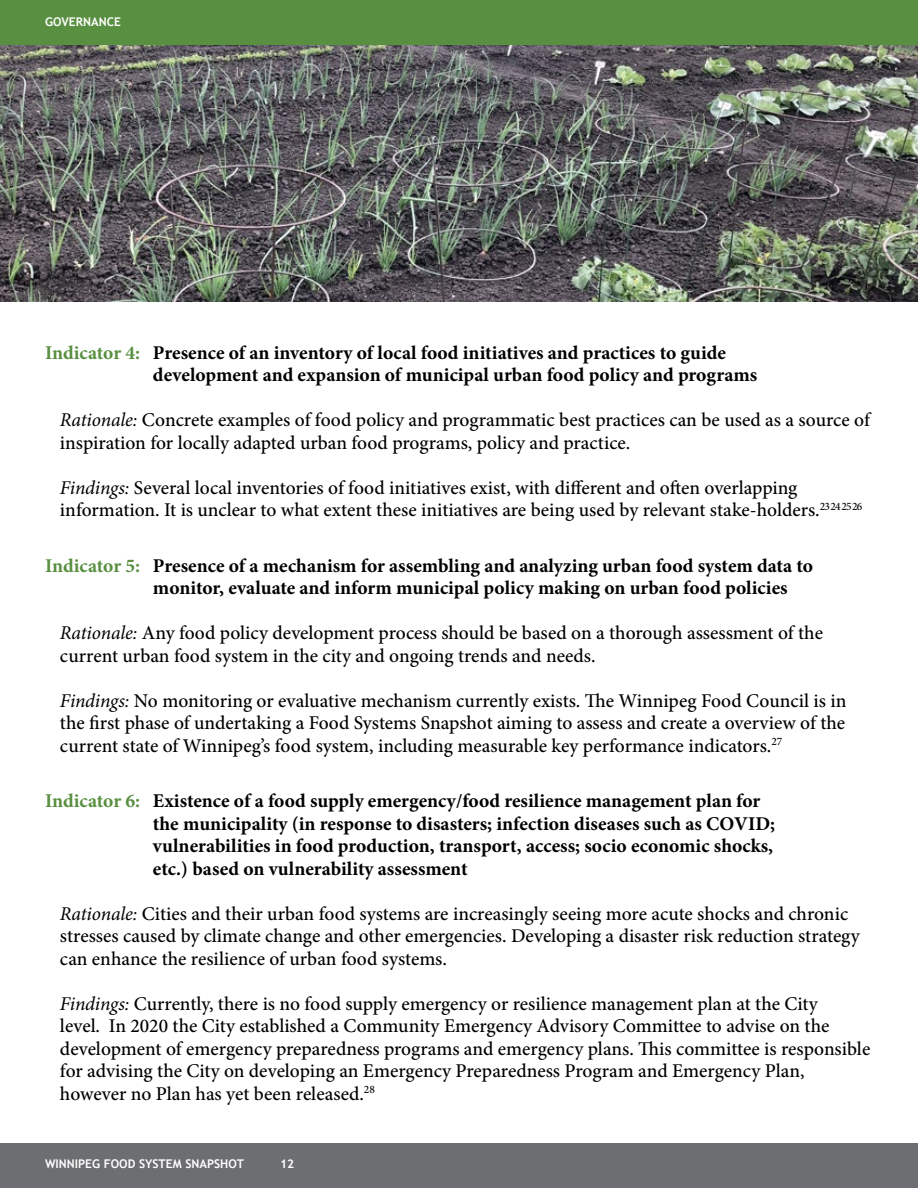
<style>
.page{position:relative;width:918px;height:1188px;background:#fff}
.page>*{position:absolute;margin:0;border:0;box-sizing:border-box;transform-origin:0 0}
.t1{font:500 19.5px/22.5px "Minion Pro";color:#000}
.t2{font:700 19.5px/22.5px "Minion Pro";color:#000}
.t3{font:700 12px "Trebuchet MS";color:#fff}
.s1{color:#588f40}
.s2{font-weight:400;font-style:italic}
</style>
<div class="page">
<img style="left:0;top:45px;width:918px;height:257px">
<div style="left:0;top:0;width:918px;height:45px;background:#588f40"></div>
<div style="left:0;top:1143px;width:918px;height:45px;background:#6d6e71"></div>
<p class="t3" style="left:45px;top:14px;width:77px">GOVERNANCE</p>
<p class="t2" style="left:153px;top:341px;width:606px;text-indent:-108px"><span class="s1">Indicator 4:</span> Presence of an inventory of local food initiatives and practices to guide development and expansion of municipal urban food policy and programs</p>
<p class="t1" style="left:60px;top:409px;width:811px"><span class="s2">Rationale:</span> Concrete examples of food policy and programmatic best practices can be used as a source of inspiration for locally adapted urban food programs, policy and practice.</p>
<p class="t1" style="left:60px;top:476px;width:804px"><span class="s2">Findings:</span> Several local inventories of food initiatives exist, with different and often overlapping information. It is unclear to what extent these initiatives are being used by relevant stake-holders.<sup>23</sup> <sup>24</sup> <sup>25</sup> <sup>26</sup></p>
<p class="t2" style="left:153px;top:554px;width:662px;text-indent:-108px"><span class="s1">Indicator 5:</span> Presence of a mechanism for assembling and analyzing urban food system data to monitor, evaluate and inform municipal policy making on urban food policies</p>
<p class="t1" style="left:60px;top:622px;width:765px"><span class="s2">Rationale:</span> Any food policy development process should be based on a thorough assessment of the current urban food system in the city and ongoing trends and needs.</p>
<p class="t1" style="left:60px;top:689px;width:788px;text-align:justify"><span class="s2">Findings:</span> No monitoring or evaluative mechanism currently exists. The Winnipeg Food Council is in the first phase of undertaking a Food Systems Snapshot aiming to assess and create a overview of the current state of Winnipeg’s food system, including measurable key performance indicators.<sup>27</sup></p>
<p class="t2" style="left:153px;top:790px;width:624px;text-indent:-108px"><span class="s1">Indicator 6:</span> Existence of a food supply emergency/food resilience management plan for the municipality (in response to disasters; infection diseases such as COVID; vulnerabilities in food production, transport, access; socio economic shocks, etc.) based on vulnerability assessment</p>
<p class="t1" style="left:60px;top:902px;width:801px"><span class="s2">Rationale:</span> Cities and their urban food systems are increasingly seeing more acute shocks and chronic stresses caused by climate change and other emergencies. Developing a disaster risk reduction strategy can enhance the resilience of urban food systems.</p>
<p class="t1" style="left:60px;top:992px;width:812px"><span class="s2">Findings:</span> Currently, there is no food supply emergency or resilience management plan at the City<br>level. In 2020 the City established a Community Emergency Advisory Committee to advise on the development of emergency preparedness programs and emergency plans. This committee is responsible for advising the City on developing an Emergency Preparedness Program and Emergency Plan, however no Plan has yet been released.<sup>28</sup></p>
<p class="t3" style="left:45px;top:1156px;width:201px">WINNIPEG FOOD SYSTEM SNAPSHOT</p>
<p class="t3" style="left:280px;top:1156px;width:16px">12</p>
</div>
